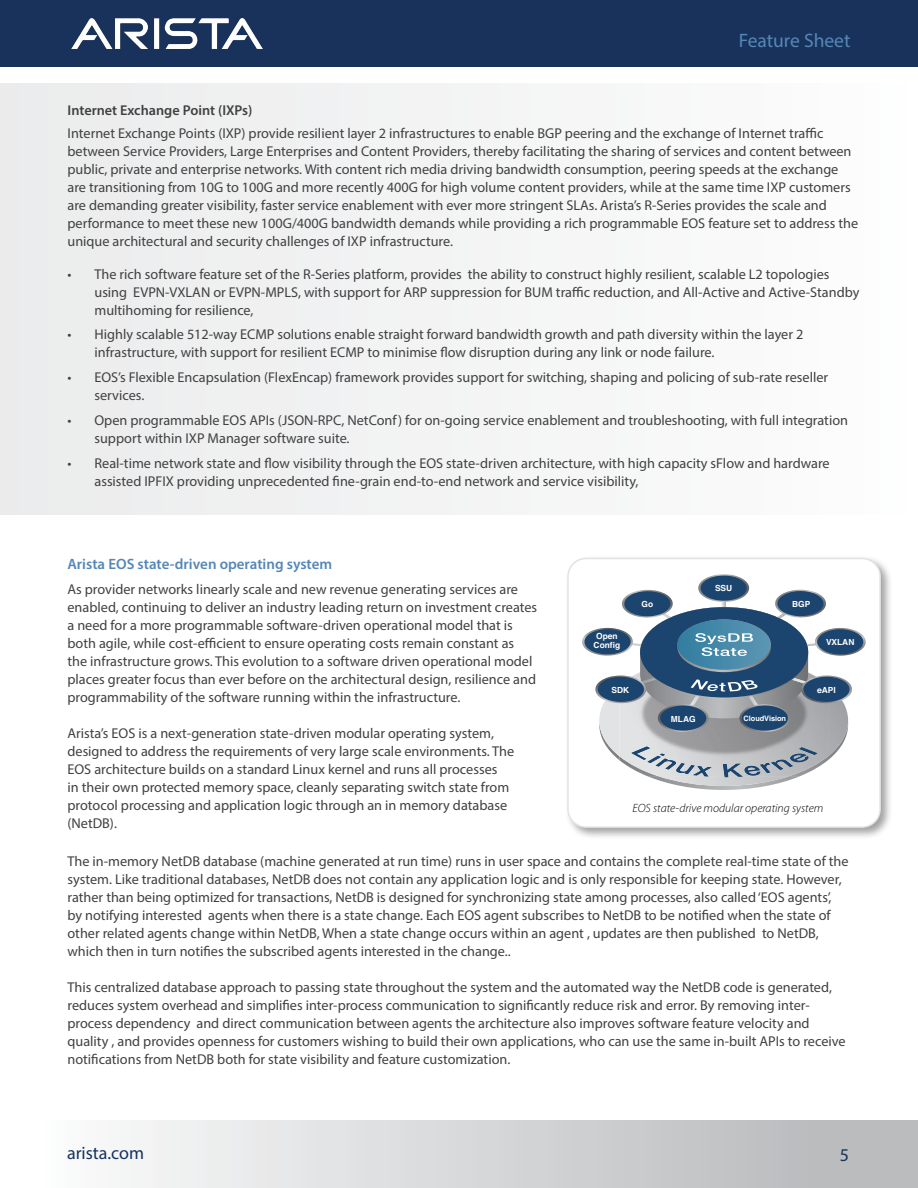
<style>
.page{position:relative;width:918px;height:1188px;background:#fff}
.page>*{position:absolute;margin:0;border:0;box-sizing:border-box;transform-origin:0 0}
.t1{font:19.5px "Myriad Pro";color:#5587b7}
.t2{font:18px "Myriad Pro";color:#16325c}
.t3{font:18px "Myriad Pro";color:#18325b}
.t4{font:600 15px "Myriad Pro";color:#5587b7}
.t5{font:14.25px/18px "Myriad Pro";color:#414042}
.t6{font:600 14.25px "Myriad Pro";color:#414042}
.t7{font:italic 300 12px "Myriad Pro";color:#000}
.t8{font:700 8.4px/9px "Helvetica";color:#fff;text-align:center}
.t9{font:700 7.35px "Helvetica";letter-spacing:-.01em;color:#fff}
</style>
<div class="page">
<div style="left:0;top:83px;width:918px;height:431px;background:#f3f4f4"></div>
<div style="left:565px;top:555px;width:328px;height:285px;background:#000;opacity:.37"></div>
<div style="left:568px;top:558px;width:312px;height:269px;background:#fff;border-radius:18px"></div>
<div style="left:567px;top:558px;width:314px;height:270px;border:2px solid #e2e3e4;border-radius:18px"></div>
<div style="left:0;top:0;width:918px;height:66px;background:#18325b"></div>
<img style="left:71px;top:19px;width:191px;height:30px">
<div style="left:0;top:1120px;width:918px;height:68px;background:linear-gradient(to right,#fff,#b3b5b7)"></div>
<svg style="left:582px;top:574px;width:284px;height:216px"></svg>
<h1 class="t1" style="left:739px;top:29px;width:113px">Feature Sheet</h1>
<p class="t6" style="left:68px;top:101px;width:186px">Internet Exchange Point (IXPs)</p>
<p class="t5" style="left:68px;top:124px;width:792px">Internet Exchange Points (IXP) provide resilient layer 2 infrastructures to enable BGP peering and the exchange of Internet traffic between Service Providers, Large Enterprises and Content Providers, thereby facilitating the sharing of services and content between public, private and enterprise networks. With content rich media driving bandwidth consumption, peering speeds at the exchange are transitioning from 10G to 100G and more recently 400G for high volume content providers, while at the same time IXP customers are demanding greater visibility, faster service enablement with ever more stringent SLAs. Arista’s R-Series provides the scale and performance to meet these new 100G/400G bandwidth demands while providing a rich programmable EOS feature set to address the unique architectural and security challenges of IXP infrastructure.</p>
<p class="t5" style="left:95px;top:265px;width:767px;text-indent:-27px">• The rich software feature set of the R-Series platform, provides the ability to construct highly resilient, scalable L2 topologies using EVPN-VXLAN or EVPN-MPLS, with support for ARP suppression for BUM traffic reduction, and All-Active and Active-Standby multihoming for resilience,</p>
<p class="t5" style="left:95px;top:325px;width:710px;text-indent:-27px">• Highly scalable 512-way ECMP solutions enable straight forward bandwidth growth and path diversity within the layer 2 infrastructure, with support for resilient ECMP to minimise flow disruption during any link or node failure.</p>
<p class="t5" style="left:95px;top:368px;width:735px;text-indent:-27px">• EOS’s Flexible Encapsulation (FlexEncap) framework provides support for switching, shaping and policing of sub-rate reseller services.</p>
<p class="t5" style="left:95px;top:411px;width:755px;text-indent:-27px">• Open programmable EOS APIs (JSON-RPC, NetConf) for on-going service enablement and troubleshooting, with full integration support within IXP Manager software suite.</p>
<p class="t5" style="left:95px;top:454px;width:737px;text-indent:-27px">• Real-time network state and flow visibility through the EOS state-driven architecture, with high capacity sFlow and hardware assisted IPFIX providing unprecedented fine-grain end-to-end network and service visibility,</p>
<p class="t4" style="left:68px;top:554px;width:266px">Arista EOS state-driven operating system</p>
<p class="t5" style="left:68px;top:580px;width:471px">As provider networks linearly scale and new revenue generating services are enabled, continuing to deliver an industry leading return on investment creates a need for a more programmable software-driven operational model that is both agile, while cost-efficient to ensure operating costs remain constant as the infrastructure grows. This evolution to a software driven operational model places greater focus than ever before on the architectural design, resilience and programmability of the software running within the infrastructure.</p>
<p class="t5" style="left:68px;top:724px;width:448px">Arista’s EOS is a next-generation state-driven modular operating system, designed to address the requirements of very large scale environments. The EOS architecture builds on a standard Linux kernel and runs all processes<br>in their own protected memory space, cleanly separating switch state from protocol processing and application logic through an in memory database (NetDB).</p>
<p class="t8" style="left:594px;top:632px;width:28px">Open<br>Config</p>
<p class="t8" style="left:612px;top:686px;width:19px">SDK</p>
<p class="t8" style="left:641px;top:600px;width:13px">Go</p>
<p class="t8" style="left:715px;top:584px;width:19px">SSU</p>
<p class="t8" style="left:792px;top:600px;width:20px">BGP</p>
<p class="t8" style="left:826px;top:638px;width:30px">VXLAN</p>
<p class="t8" style="left:817px;top:685px;width:20px">eAPI</p>
<p class="t8" style="left:671px;top:715px;width:26px">MLAG</p>
<p class="t9" style="left:744px;top:712px;width:44px">CloudVision</p>
<p class="t7" style="left:633px;top:802px;width:192px">EOS state-drive modular operating system</p>
<p class="t5" style="left:68px;top:852px;width:783px">The in-memory NetDB database (machine generated at run time) runs in user space and contains the complete real-time state of the system. Like traditional databases, NetDB does not contain any application logic and is only responsible for keeping state. However, rather than being optimized for transactions, NetDB is designed for synchronizing state among processes, also called ‘EOS agents’, by notifying interested agents when there is a state change. Each EOS agent subscribes to NetDB to be notified when the state of other related agents change within NetDB, When a state change occurs within an agent , updates are then published to NetDB, which then in turn notifies the subscribed agents interested in the change..</p>
<p class="t5" style="left:68px;top:978px;width:780px">This centralized database approach to passing state throughout the system and the automated way the NetDB code is generated, reduces system overhead and simplifies inter-process communication to significantly reduce risk and error. By removing inter&shy;process dependency and direct communication between agents the architecture also improves software feature velocity and quality , and provides openness for customers wishing to build their own applications, who can use the same in-built APIs to receive notifications from NetDB both for state visibility and feature customization.</p>
<p class="t2" style="left:67px;top:1142px;width:79px">arista.com</p>
<p class="t3" style="left:840px;top:1144px;width:11px">5</p>
</div>
